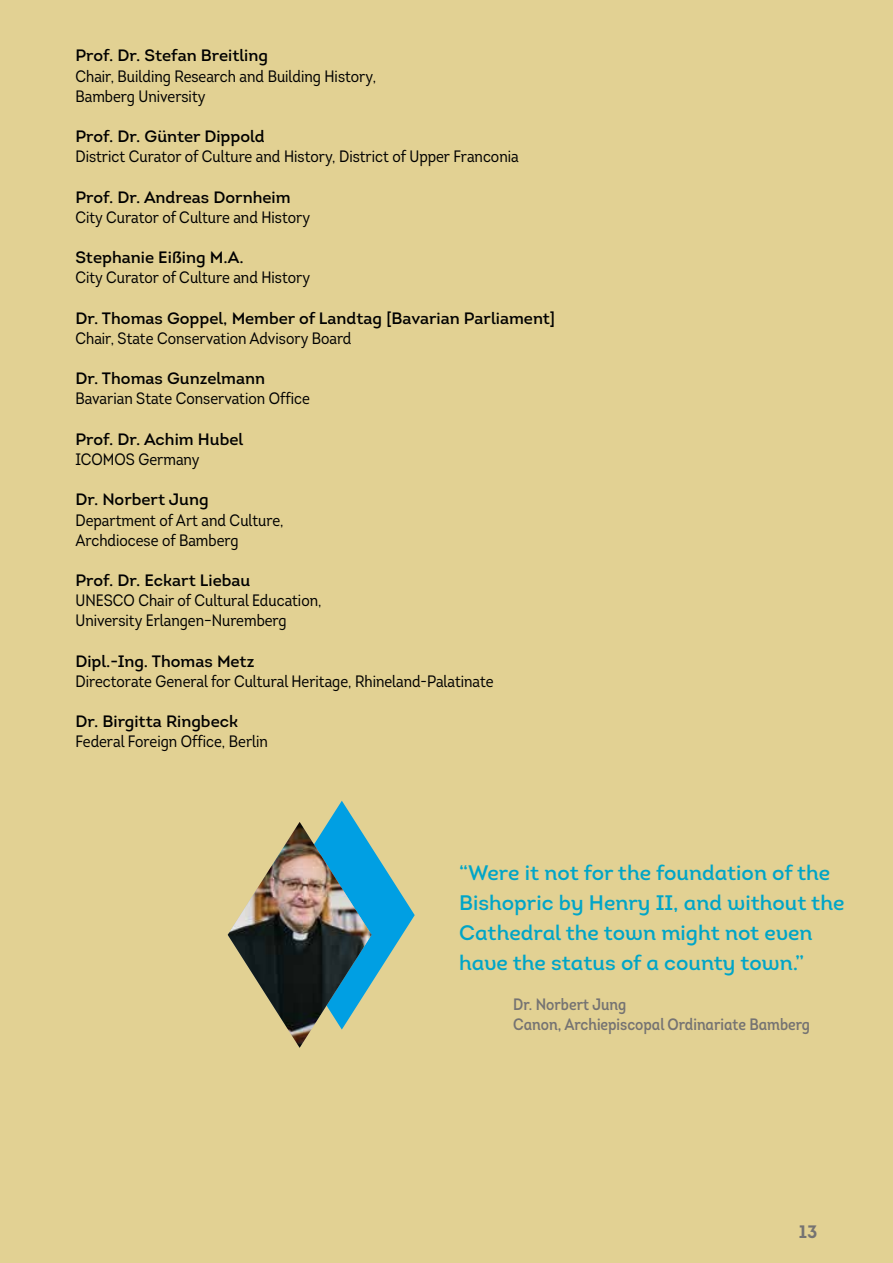
<style>
.page{position:relative;width:893px;height:1263px;background:#e2d193}
.page>*{position:absolute;margin:0;border:0;box-sizing:border-box;transform-origin:0 0}
.t1{font:21px/30px "Intro Semi Bold Alt";color:#00a5c8}
.t2{font:18px "Intro Bold Alt";color:#757372}
.t3{font:16.5px/20.2px "Intro Cond";color:#000}
.t4{font:600 16.5px "Intro";color:#000}
.t5{font:16.5px/20.2px "Intro Cond Semi Bold Alt";color:#757372}
</style>
<div class="page">
<svg style="left:328px;top:801px;width:87px;height:181px"></svg>
<img style="left:228px;top:822px;width:144px;height:226px">
<p class="t4" style="left:75px;top:45px;width:194px">Prof. Dr. Stefan Breitling</p>
<p class="t3" style="left:75px;top:66px;width:302px">Chair, Building Research and Building History,<br>Bamberg University</p>
<p class="t4" style="left:75px;top:126px;width:191px">Prof. Dr. Günter Dippold</p>
<p class="t3" style="left:75px;top:146px;width:445px">District Curator of Culture and History, District of Upper Franconia</p>
<p class="t4" style="left:75px;top:187px;width:217px">Prof. Dr. Andreas Dornheim</p>
<p class="t3" style="left:75px;top:207px;width:236px">City Curator of Culture and History</p>
<p class="t4" style="left:75px;top:247px;width:170px">Stephanie Eißing M.A.</p>
<p class="t3" style="left:75px;top:267px;width:236px">City Curator of Culture and History</p>
<p class="t4" style="left:75px;top:308px;width:481px">Dr. Thomas Goppel, Member of Landtag [Bavarian Parliament]</p>
<p class="t3" style="left:75px;top:328px;width:277px">Chair, State Conservation Advisory Board</p>
<p class="t4" style="left:75px;top:368px;width:191px">Dr. Thomas Gunzelmann</p>
<p class="t3" style="left:75px;top:388px;width:236px">Bavarian State Conservation Office</p>
<p class="t4" style="left:75px;top:429px;width:169px">Prof. Dr. Achim Hubel</p>
<p class="t3" style="left:75px;top:449px;width:126px">ICOMOS Germany</p>
<p class="t4" style="left:75px;top:489px;width:135px">Dr. Norbert Jung</p>
<p class="t3" style="left:75px;top:510px;width:209px">Department of Art and Culture,<br>Archdiocese of Bamberg</p>
<p class="t4" style="left:75px;top:570px;width:176px">Prof. Dr. Eckart Liebau</p>
<p class="t3" style="left:75px;top:590px;width:247px">UNESCO Chair of Cultural Education,<br>University Erlangen–Nuremberg</p>
<p class="t4" style="left:75px;top:651px;width:181px">Dipl.-Ing. Thomas Metz</p>
<p class="t3" style="left:75px;top:671px;width:420px">Directorate General for Cultural Heritage, Rhineland-Palatinate</p>
<p class="t4" style="left:75px;top:711px;width:164px">Dr. Birgitta Ringbeck</p>
<p class="t3" style="left:75px;top:731px;width:194px">Federal Foreign Office, Berlin</p>
<p class="t1" style="left:459px;top:858px;width:387px">“Were it not for the foundation of the Bishopric by Henry II, and without the Cathedral the town might not even have the status of a county town.”</p>
<p class="t5" style="left:513px;top:994px;width:298px">Dr. Norbert Jung<br>Canon, Archiepiscopal Ordinariate Bamberg</p>
<p class="t2" style="left:799px;top:1220px;width:20px">13</p>
</div>
